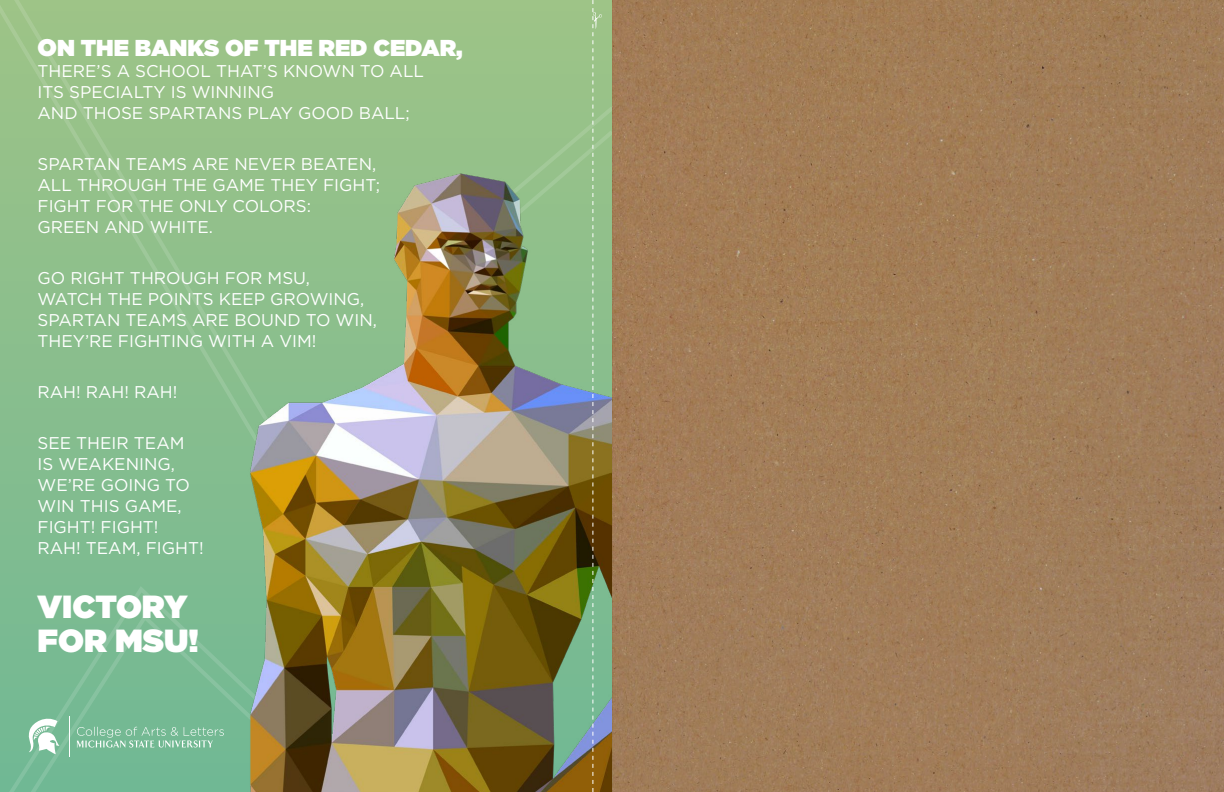
<style>
.page{position:relative;width:1224px;height:792px;background:#fff}
.page>*{position:absolute;margin:0;border:0;box-sizing:border-box;transform-origin:0 0}
.t1{font:900 32px/34px "Gotham";color:#fff}
.t2{font:900 23px "Gotham";color:#fff}
.t3{font:17px/21px "Gotham";color:#fff}
.s1{font-size:24px}
</style>
<div class="page">
<svg style="left:0;top:0;width:442px;height:583px;background:#90c08a"></svg>
<svg style="left:0;top:0;width:284px;height:483px;background:#93c08a"></svg>
<div style="left:0;top:583px;width:139px;height:28px;background:#7cbb91"></div>
<svg style="left:0;top:611px;width:139px;height:181px;background:#7bbc97"></svg>
<img style="left:139px;top:170px;width:303px;height:622px">
<img style="left:442px;top:0;width:170px;height:792px">
<img style="left:612px;top:0;width:612px;height:792px">
<h2 class="t2" style="left:38px;top:31px;width:427px"><span class="s1">O</span>N THE BANKS OF THE RED CEDAR,</h2>
<p class="t3" style="left:38px;top:60px;width:388px">THERE’S A SCHOOL THAT’S KNOWN TO ALL<br>ITS SPECIALTY IS WINNING<br>AND THOSE SPARTANS PLAY GOOD BALL;</p>
<p class="t3" style="left:38px;top:153px;width:344px">SPARTAN TEAMS ARE NEVER BEATEN,<br>ALL THROUGH THE GAME THEY FIGHT;<br>FIGHT FOR THE ONLY COLORS:<br>GREEN AND WHITE.</p>
<p class="t3" style="left:38px;top:267px;width:341px">GO RIGHT THROUGH FOR MSU,<br>WATCH THE POINTS KEEP GROWING,<br>SPARTAN TEAMS ARE BOUND TO WIN,<br>THEY’RE FIGHTING WITH A VIM!</p>
<p class="t3" style="left:38px;top:381px;width:141px">RAH! RAH! RAH!</p>
<p class="t3" style="left:38px;top:432px;width:168px">SEE THEIR TEAM<br>IS WEAKENING,<br>WE’RE GOING TO<br>WIN THIS GAME,<br>FIGHT! FIGHT!<br>RAH! TEAM, FIGHT!</p>
<h1 class="t1" style="left:38px;top:589px;width:163px">VICTORY<br>FOR MSU!</h1>
</div>
